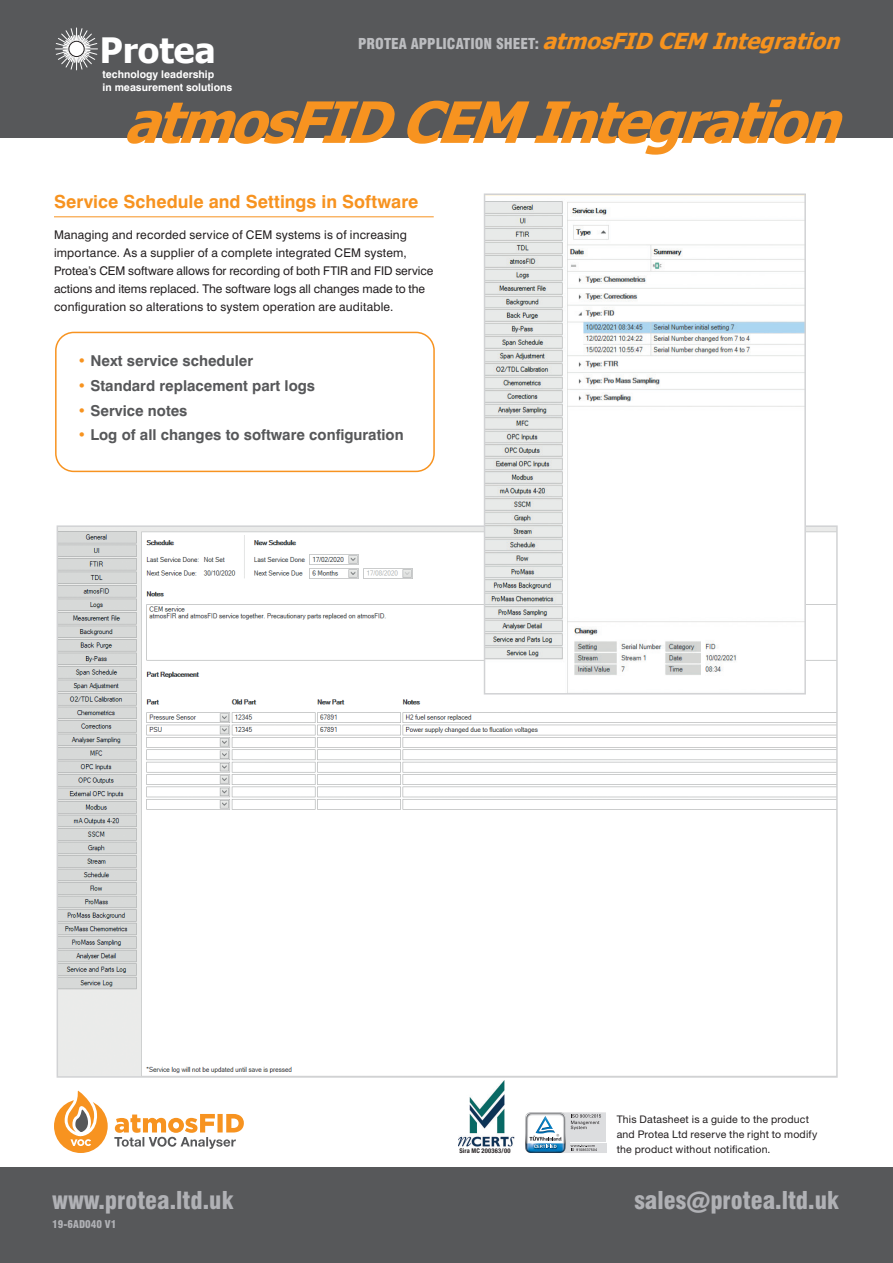
<style>
.page{position:relative;width:893px;height:1263px;background:#fff}
.page>*{position:absolute;margin:0;border:0;box-sizing:border-box;transform-origin:0 0}
.t1{font:italic 700 57px "Tahoma";color:#f79320}
.t2{font:700 34.95px "Tahoma";color:#fff}
.t3{font:900 condensed 24px "Swiss 721 BT";color:#b0b1b5}
.Body_1{font:700 18px "Swiss 721 BT";color:#f79320}
.Body_1-2{font:700 15px "Swiss 721 BT";color:#57585a}
.t4{font:900 condensed 14.7px "Swiss 721 BT";color:#bcbdc0}
.Body_1-3{font:12px/18px "Swiss 721 BT";letter-spacing:.01em;color:#231f20}
.t5{font:10.5px/15px "Helvetica Neue CE";letter-spacing:.015em;color:#231f20}
.t6{font:700 10.5px "Swiss 721 BT";color:#fff}
.t7{font:900 condensed 10.5px "Swiss 721 BT";color:#b0b1b5}
.t8{font:700 condensed 6.45px "Helvetica Neue";letter-spacing:.035em;color:#231f20}
.s1{font-family:"Tahoma";font-weight:700;font-style:italic;font-stretch:normal;font-size:22.05px;color:#f7931e}
.s2{color:#f79320}
</style>
<div class="page">
<div style="left:0;top:0;width:893px;height:138px;background:#57585a"></div>
<svg style="left:55px;top:27px;width:43px;height:43px"></svg>
<div style="left:69px;top:41px;width:15px;height:16px;background:#fff;border-radius:50%"></div>
<div style="left:69px;top:41px;width:15px;height:16px;border:1px solid #231f20;border-radius:50%"></div>
<div style="left:0;top:1167px;width:893px;height:96px;background:#57585a"></div>
<svg style="left:525px;top:1112px;width:81px;height:41px"></svg>
<img style="left:458px;top:1080px;width:56px;height:67px">
<div style="left:55px;top:332px;width:380px;height:140px;border:2px solid #f79320;border-radius:18px"></div>
<hr style="left:54px;top:216px;width:380px;height:1px;background:#f79320">
<img style="left:60px;top:528px;width:775px;height:547px">
<img style="left:487px;top:201px;width:316px;height:490px">
<div style="left:484px;top:193px;width:322px;height:501px;border:2px solid #d1d2d4"></div>
<svg style="left:114px;top:1114px;width:130px;height:35px"></svg>
<div style="left:54px;top:1099px;width:54px;height:54px;background:#f79320;border-radius:50%"></div>
<svg style="left:63px;top:1090px;width:37px;height:56px"></svg>
<h2 class="t2" style="left:100px;top:26px;width:117px">Protea</h2>
<p class="t6" style="left:103px;top:68px;width:113px">technology leadership</p>
<p class="t6" style="left:103px;top:81px;width:131px">in measurement solutions</p>
<p class="t4" style="left:358px;top:35px;width:491px">PROTEA APPLICATION SHEET: <span class="s1">atmosFID CEM Integration</span></p>
<h1 class="t1" style="left:123px;top:82px;width:741px">atmosFIDCEMIntegration</h1>
<p class="Body_1" style="left:54px;top:191px;width:366px">Service Schedule and Settings in Software</p>
<p class="Body_1-3" style="left:54px;top:225px;width:381px">Managing and recorded service of CEM systems is of increasing importance. As a supplier of a complete integrated CEM system, Protea’s CEM software allows for recording of both FTIR and FID service actions and items replaced. The software logs all changes made to the configuration so alterations to system operation are auditable.</p>
<p class="Body_1-2" style="left:77px;top:352px;width:177px"><span class="s2">•</span> Next service scheduler</p>
<p class="Body_1-2" style="left:77px;top:376px;width:239px"><span class="s2">•</span> Standard replacement part logs</p>
<p class="Body_1-2" style="left:77px;top:401px;width:112px"><span class="s2">•</span> Service notes</p>
<p class="Body_1-2" style="left:77px;top:426px;width:328px"><span class="s2">•</span> Log of all changes to software configuration</p>
<p class="t5" style="left:617px;top:1112px;width:202px">This Datasheet is a guide to the product and Protea Ltd reserve the right to modify</p>
<p class="t8" style="left:459px;top:1147px;width:53px">Sira MC 200363/00</p>
<p class="t5" style="left:617px;top:1142px;width:155px">the product without notification.</p>
<h3 class="t3" style="left:52px;top:1186px;width:183px">www.protea.ltd.uk</h3>
<h3 class="t3" style="left:634px;top:1186px;width:206px">sales@protea.ltd.uk</h3>
<p class="t7" style="left:52px;top:1218px;width:66px">19-6AD040 V1</p>
</div>
